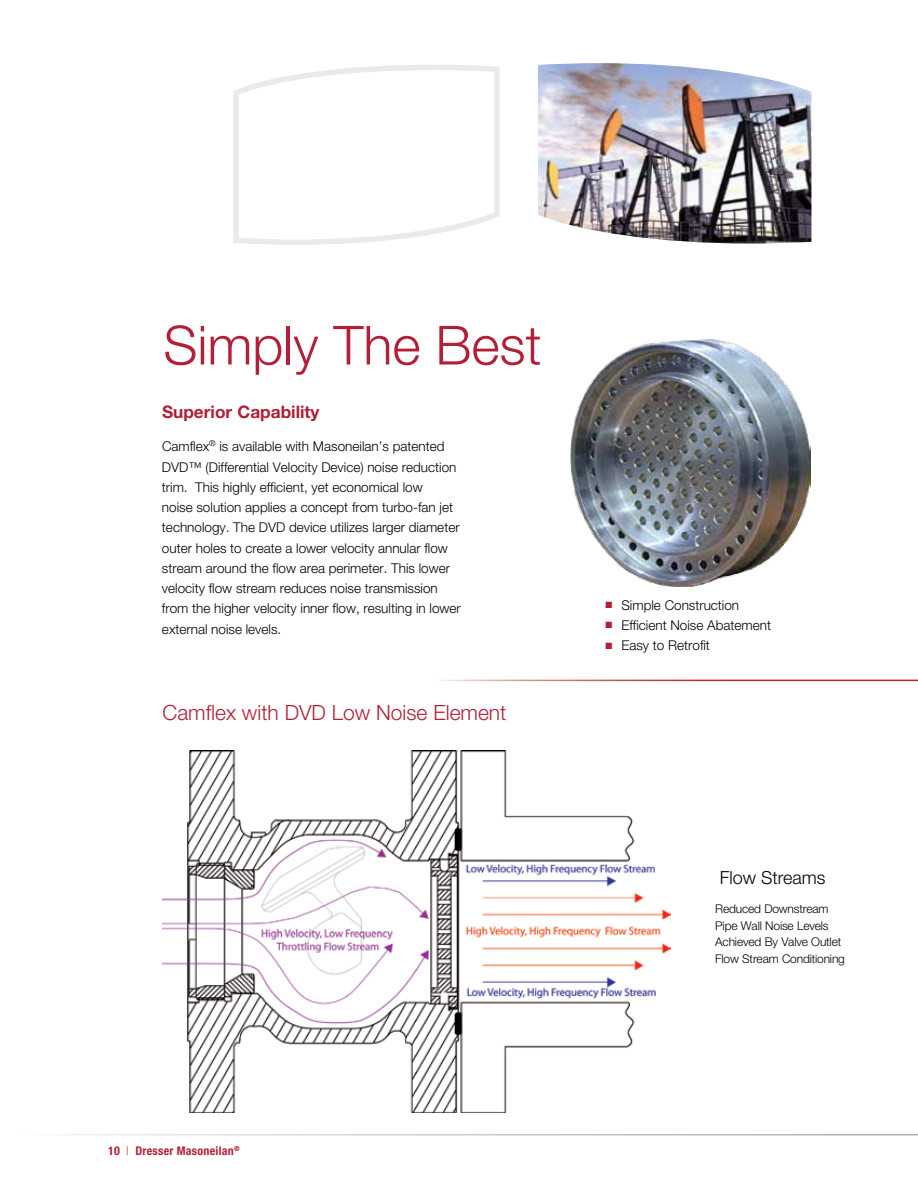
<style>
.page{position:relative;width:918px;height:1188px;background:#fff}
.page>*{position:absolute;margin:0;border:0;box-sizing:border-box;transform-origin:0 0}
.t1{font:300 54px "Helvetica Neue LT Std";color:#b21f36}
.t2{font:300 21px "Helvetica Neue LT Std";color:#b21f36}
.t3{font:300 18px "Helvetica Neue LT Std";color:#000}
.t4{font:700 17.25px "Helvetica Neue LT Std";color:#b21f36}
.t5{font:300 13.5px/20.2px "Helvetica Neue LT Std";color:#000}
.t6{font:300 12px/16.5px "Helvetica Neue LT Std";letter-spacing:-.015em;color:#000}
.t7{font:700 condensed 12px "Helvetica Neue LT Std";letter-spacing:.02em;color:#b21f36}
.s1{color:#b21f36}
.s2{font-weight:300}
</style>
<div class="page">
<img style="left:538px;top:63px;width:274px;height:181px">
<svg style="left:233px;top:65px;width:267px;height:180px"></svg>
<img style="left:162px;top:751px;width:509px;height:361px">
<img style="left:571px;top:339px;width:240px;height:248px">
<h1 class="t1" style="left:163px;top:312px;width:380px">Simply The Best</h1>
<p class="t4" style="left:162px;top:401px;width:159px">Superior Capability</p>
<p class="t5" style="left:162px;top:436px;width:300px">Camflex<sup>®</sup> is available with Masoneilan’s patented DVD™ (Differential Velocity Device) noise reduction trim. This highly efficient, yet economical low<br>noise solution applies a concept from turbo-fan jet technology. The DVD device utilizes larger diameter outer holes to create a lower velocity annular flow stream around the flow area perimeter. This lower velocity flow stream reduces noise transmission from the higher velocity inner flow, resulting in lower external noise levels.</p>
<h2 class="t2" style="left:163px;top:700px;width:345px">Camflex with DVD Low Noise Element</h2>
<p class="t5" style="left:606px;top:594px;width:135px"><span class="s1">■</span> Simple Construction</p>
<p class="t5" style="left:606px;top:615px;width:167px"><span class="s1">■</span> Efficient Noise Abatement</p>
<p class="t5" style="left:606px;top:635px;width:106px"><span class="s1">■</span> Easy to Retrofit</p>
<h3 class="t3" style="left:720px;top:867px;width:107px">Flow Streams</h3>
<p class="t6" style="left:715px;top:900px;width:131px">Reduced Downstream<br>Pipe Wall Noise Levels<br>Achieved By Valve Outlet<br>Flow Stream Conditioning</p>
<p class="t7" style="left:108px;top:1143px;width:133px">10 <span class="s2">|</span> Dresser Masoneilan<sup>®</sup></p>
</div>
